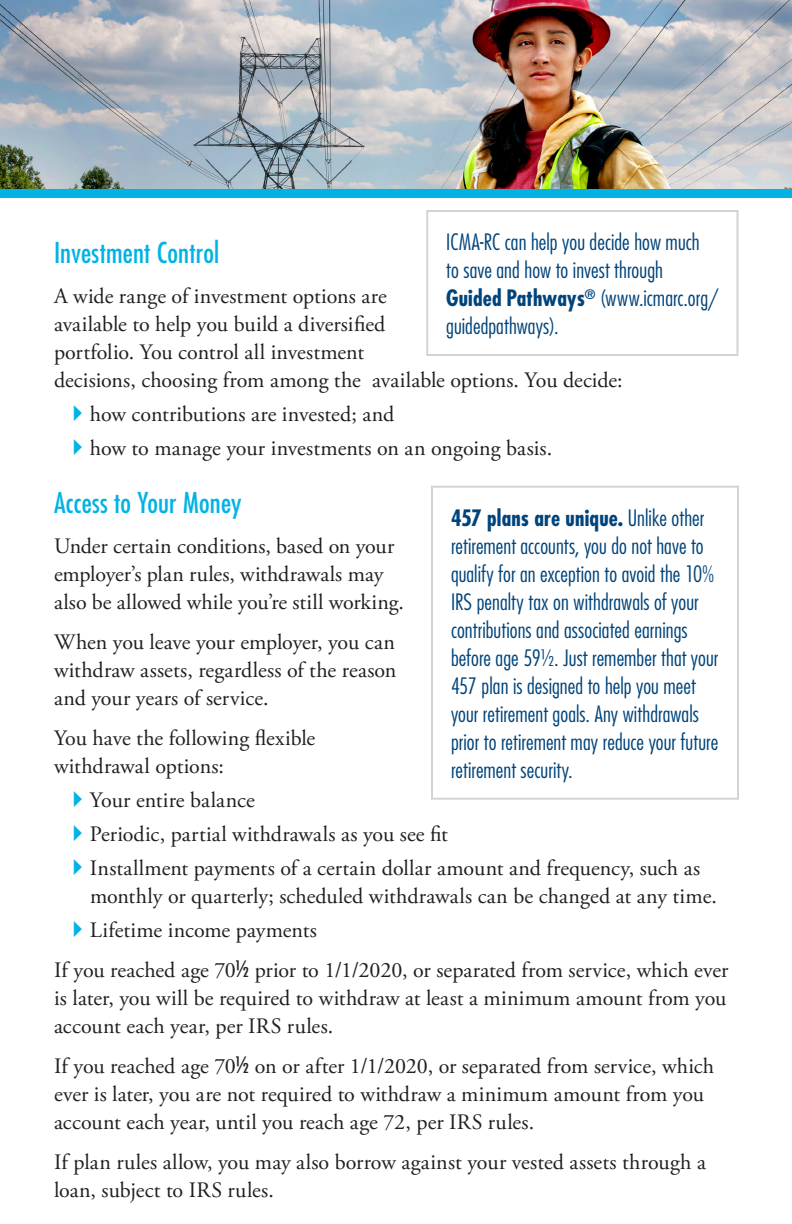
<style>
.page{position:relative;width:792px;height:1224px;background:#fff}
.page>*{position:absolute;margin:0;border:0;box-sizing:border-box;transform-origin:0 0}
.Subhead_L1{font:condensed 28px "Futura Std";letter-spacing:.01em;color:#00b3e4}
.Body_0_0625{font:22px/28px "Adobe Garamond Pro";letter-spacing:.005em;color:#231f20}
.Body_0_0625-2{font:300 condensed 22px/28px "Futura Std";letter-spacing:.005em;color:#00447b}
.Bullet_0_0625{font:22px/28px "Adobe Garamond Pro";letter-spacing:.005em;color:#231f20}
.Body_0_0{font:22px/28px "Adobe Garamond Pro";color:#231f20}
.Body_0_125{font:22px/28px "Adobe Garamond Pro";letter-spacing:.005em;color:#231f20}
.Bullet_0_125{font:22px "Adobe Garamond Pro";letter-spacing:.005em;color:#231f20}
.s1{font-weight:700}
.s2{font-family:"Futura Std";font-stretch:condensed}
</style>
<div class="page">
<div style="left:431px;top:486px;width:308px;height:314px;border:2px solid #d2d3d3"></div>
<img style="left:0;top:0;width:792px;height:189px">
<div style="left:0;top:189px;width:792px;height:9px;background:#00b3e4"></div>
<div style="left:426px;top:210px;width:312px;height:146px;border:2px solid #d2d3d3"></div>
<p class="Body_0_0625-2" style="left:446px;top:228px;width:274px">ICMA-RC can help you decide how much<br>to save and how to invest through<br><span class="s1">Guided Pathways</span><sup>®</sup> (www.icmarc.org/ guidedpathways).</p>
<p class="Subhead_L1" style="left:54px;top:236px;width:167px">Investment Control</p>
<p class="Body_0_0" style="left:54px;top:283px;width:570px">A wide range of investment options are<br>available to help you build a diversified<br>portfolio. You control all investment<br>decisions, choosing from among the available options. You decide:</p>
<p class="Bullet_0_0625" style="left:90px;top:401px;width:306px">how contributions are invested; and</p>
<p class="Bullet_0_125" style="left:90px;top:435px;width:464px">how to manage your investments on an ongoing basis.</p>
<p class="Subhead_L1" style="left:54px;top:486px;width:189px">Access to Your Money</p>
<p class="Body_0_0625" style="left:54px;top:533px;width:352px">Under certain conditions, based on your employer’s plan rules, withdrawals may also be allowed while you’re still working.</p>
<p class="Body_0_0625" style="left:54px;top:629px;width:344px;text-align:justify">When you leave your employer, you can withdraw assets, regardless of the reason and your years of service.</p>
<p class="Body_0_0625" style="left:54px;top:725px;width:263px">You have the following flexible withdrawal options:</p>
<p class="Bullet_0_0625" style="left:90px;top:787px;width:166px">Your entire balance</p>
<p class="Bullet_0_0625" style="left:90px;top:821px;width:360px">Periodic, partial withdrawals as you see fit</p>
<p class="Bullet_0_0625" style="left:90px;top:855px;width:628px">Installment payments of a certain dollar amount and frequency, such as monthly or quarterly; scheduled withdrawals can be changed at any time.</p>
<p class="Bullet_0_0625" style="left:90px;top:917px;width:228px">Lifetime income payments</p>
<p class="Body_0_0625" style="left:54px;top:957px;width:676px;text-align:justify">If you reached age 70<span class="s2">½</span> prior to 1/1/2020, or separated from service, which ever is later, you will be required to withdraw at least a minimum amount from you account each year, per IRS rules.</p>
<p class="Body_0_0625" style="left:54px;top:1053px;width:662px">If you reached age 70<span class="s2">½</span> on or after 1/1/2020, or separated from service, which ever is later, you are not required to withdraw a minimum amount from you account each year, until you reach age 72, per IRS rules.</p>
<p class="Body_0_125" style="left:54px;top:1149px;width:654px">If plan rules allow, you may also borrow against your vested assets through a loan, subject to IRS rules.</p>
<p class="Body_0_0625-2" style="left:451px;top:504px;width:269px"><span class="s1">457 plans are unique.</span> Unlike other retirement accounts, you do not have to qualify for an exception to avoid the 10% IRS penalty tax on withdrawals of your contributions and associated earnings before age 59½. Just remember that your 457 plan is designed to help you meet your retirement goals. Any withdrawals prior to retirement may reduce your future retirement security.</p>
</div>
